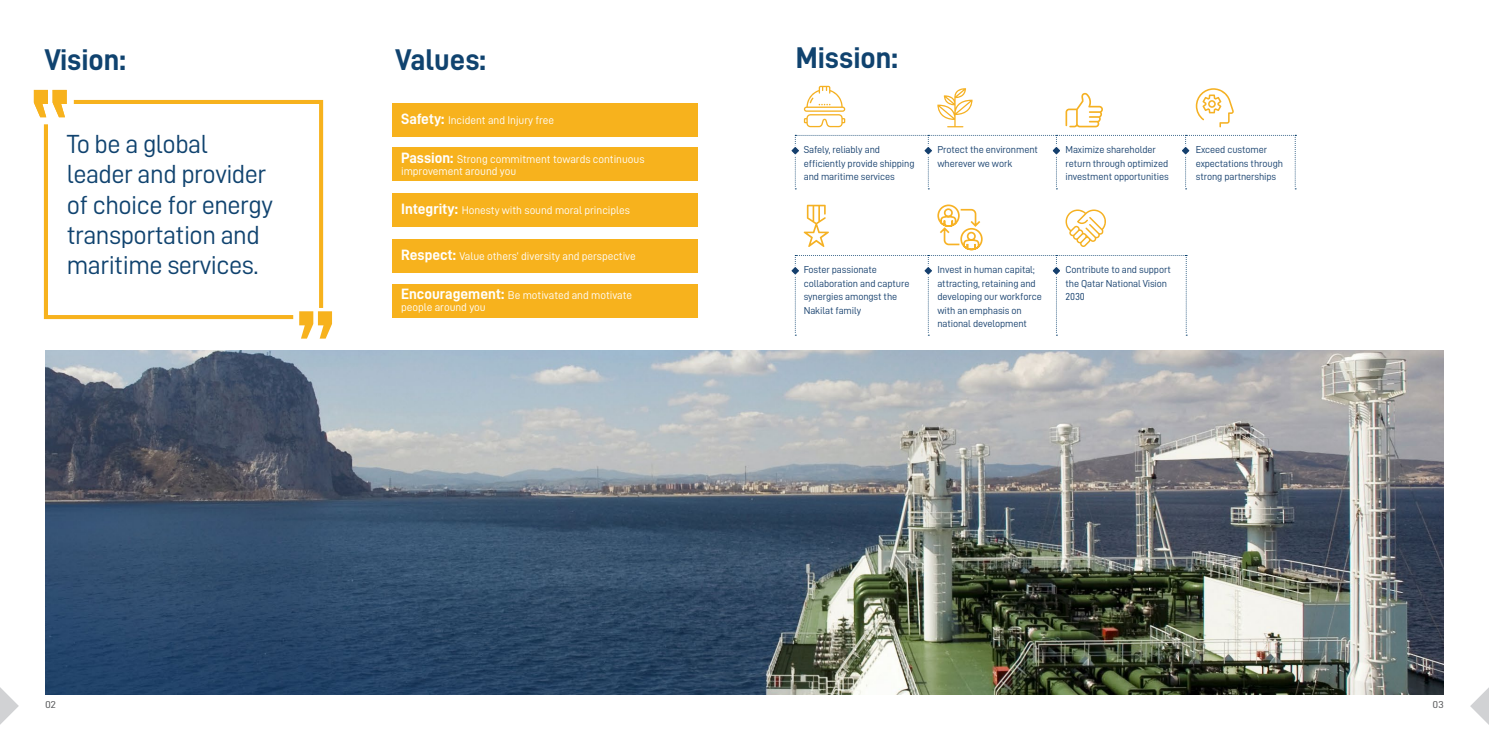
<style>
.page{position:relative;width:1489px;height:745px;background:#fff}
.page>*{position:absolute;margin:0;border:0;box-sizing:border-box;transform-origin:0 0}
.t1{font:30px "D DIN Bold";color:#10436f}
.t2{font:26.25px/30px "D DIN";letter-spacing:-.02em;color:#10436f}
.t3{font:11.25px "D DIN";letter-spacing:-.005em;color:#fff}
.t4{font:10.12px/13.5px "D DIN";letter-spacing:-.01em;color:#153f6d}
.t5{font:10px "D DIN";color:#57585a;scale:1.19 1}
.s1{font-family:"D DIN Bold";font-size:15px}
</style>
<div class="page">
<img style="left:45px;top:350px;width:1398px;height:344px">
<svg style="left:0;top:687px;width:19px;height:37px"></svg>
<svg style="left:1470px;top:688px;width:18px;height:36px"></svg>
<svg style="left:74px;top:100px;width:249px;height:208px"></svg>
<svg style="left:44px;top:124px;width:249px;height:195px"></svg>
<svg style="left:1195px;top:88px;width:38px;height:39px"></svg>
<svg style="left:1065px;top:92px;width:37px;height:35px"></svg>
<svg style="left:803px;top:86px;width:42px;height:41px"></svg>
<svg style="left:937px;top:88px;width:35px;height:39px"></svg>
<svg style="left:791px;top:135px;width:505px;height:54px"></svg>
<svg style="left:791px;top:204px;width:396px;height:131px"></svg>
<div style="left:392px;top:193px;width:305px;height:34px;background:#f7b21d"></div>
<div style="left:392px;top:239px;width:305px;height:33px;background:#f7b21d"></div>
<div style="left:392px;top:283px;width:305px;height:34px;background:#f7b21d"></div>
<div style="left:392px;top:102px;width:305px;height:34px;background:#f7b21d"></div>
<div style="left:392px;top:147px;width:305px;height:34px;background:#f7b21d"></div>
<svg style="left:34px;top:90px;width:33px;height:27px"></svg>
<svg style="left:299px;top:311px;width:33px;height:27px"></svg>
<p class="t1" style="left:44px;top:43px;width:83px">Vision:</p>
<p class="t1" style="left:395px;top:43px;width:92px">Values:</p>
<p class="t2" style="left:67px;top:129px;width:143px">To be a global</p>
<p class="t2" style="left:67px;top:159px;width:201px">leader and provider</p>
<p class="t2" style="left:67px;top:189px;width:208px">of choice for energy</p>
<p class="t2" style="left:67px;top:219px;width:195px">transportation and maritime services.</p>
<p class="t3" style="left:401px;top:114px;width:154px"><span class="s1">Safety:</span> Incident and Injury free</p>
<p class="t3" style="left:401px;top:153px;width:245px"><span class="s1">Passion:</span> Strong commitment towards continuous</p>
<p class="t3" style="left:401px;top:165px;width:117px">improvement around you</p>
<p class="t3" style="left:401px;top:204px;width:230px"><span class="s1">Integrity:</span> Honesty with sound moral principles</p>
<p class="t3" style="left:401px;top:249px;width:236px"><span class="s1">Respect:</span> Value others’ diversity and perspective</p>
<p class="t3" style="left:401px;top:288px;width:233px"><span class="s1">Encouragement:</span> Be motivated and motivate</p>
<p class="t3" style="left:401px;top:301px;width:86px">people around you</p>
<p class="t1" style="left:795px;top:41px;width:104px">Mission:</p>
<p class="t4" style="left:803px;top:143px;width:78px">Safely, reliably and</p>
<p class="t4" style="left:803px;top:156px;width:112px">efficiently provide shipping</p>
<p class="t4" style="left:803px;top:170px;width:93px">and maritime services</p>
<p class="t4" style="left:937px;top:143px;width:102px">Protect the environment</p>
<p class="t4" style="left:937px;top:156px;width:77px">wherever we work</p>
<p class="t4" style="left:1065px;top:143px;width:105px">Maximize shareholder return through optimized investment opportunities</p>
<p class="t4" style="left:1195px;top:143px;width:89px">Exceed customer expectations through strong partnerships</p>
<p class="t4" style="left:803px;top:263px;width:75px">Foster passionate</p>
<p class="t4" style="left:803px;top:276px;width:107px">collaboration and capture synergies amongst the</p>
<p class="t4" style="left:803px;top:303px;width:59px">Nakilat family</p>
<p class="t4" style="left:937px;top:263px;width:100px">Invest in human capital; attracting, retaining and</p>
<p class="t4" style="left:937px;top:290px;width:106px">developing our workforce with an emphasis on national development</p>
<p class="t4" style="left:1065px;top:263px;width:107px">Contribute to and support the Qatar National Vision<br>2030</p>
<p class="t5" style="left:45px;top:699px;width:11px">02</p>
<p class="t5" style="left:1432px;top:699px;width:11px">03</p>
</div>
